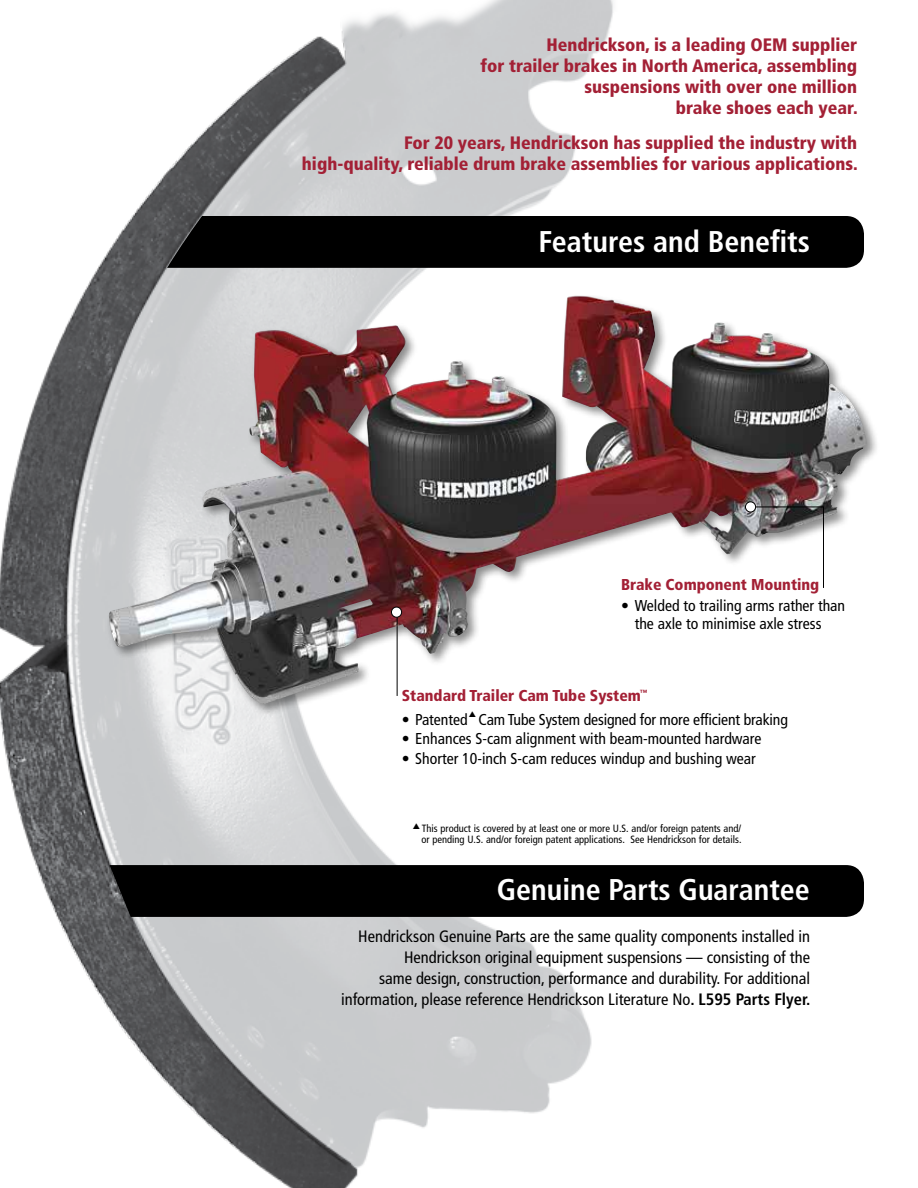
<style>
.page{position:relative;width:918px;height:1188px;background:#fff}
.page>*{position:absolute;margin:0;border:0;box-sizing:border-box;transform-origin:0 0}
.t1{font:700 condensed 30px "Frutiger LT Std";color:#fff}
.t2{font:900 condensed 18px/21px "Frutiger LT Std";color:#a32035;text-align:right}
.t3{font:condensed 16.5px/21px "Frutiger LT Std";color:#000;text-align:right}
.t4{font:condensed 15.75px/18px "Frutiger LT Std";color:#000}
.t5{font:900 condensed 15.75px "Frutiger LT Std";color:#a32035}
.t6{font:condensed 10.5px/10.5px "Frutiger LT Std";color:#000;text-align:right}
.s1{font-weight:700}
</style>
<div class="page">
<img style="left:0;top:0;width:613px;height:1188px">
<svg style="left:108px;top:216px;width:756px;height:52px;background:#0c0c0c"></svg>
<div style="left:106px;top:293px;width:773px;height:424px;background:#000;opacity:.45"></div>
<img style="left:108px;top:296px;width:509px;height:409px">
<hr style="left:397px;top:612px;width:1px;height:84px;background:#000">
<div style="left:391px;top:607px;width:11px;height:10px;background:#fff;border-radius:50%"></div>
<div style="left:391px;top:607px;width:11px;height:11px;border:1px solid #000;border-radius:50%"></div>
<svg style="left:752px;top:506px;width:72px;height:83px"></svg>
<div style="left:745px;top:502px;width:11px;height:10px;background:#fff;border-radius:50%"></div>
<div style="left:745px;top:501px;width:11px;height:11px;border:1px solid #000;border-radius:50%"></div>
<div style="left:110px;top:865px;width:754px;height:52px;background:#000"></div>
<svg style="left:469px;top:711px;width:7px;height:6px"></svg>
<p class="t2" style="left:480px;top:34px;width:379px">Hendrickson, is a leading OEM supplier<br>for trailer brakes in North America, assembling suspensions with over one million<br>brake shoes each year.</p>
<p class="t2" style="left:302px;top:132px;width:557px">For 20 years, Hendrickson has supplied the industry with high-quality, reliable drum brake assemblies for various applications.</p>
<h1 class="t1" style="left:539px;top:224px;width:273px">Features and Benefits</h1>
<p class="t5" style="left:621px;top:575px;width:200px">Brake Component Mounting</p>
<p class="t4" style="left:635px;top:597px;width:212px;text-indent:-13px"><span class="s1">•</span> Welded to trailing arms rather than the axle to minimise axle stress</p>
<p class="t5" style="left:402px;top:686px;width:247px">Standard Trailer Cam Tube System<sup>™</sup></p>
<p class="t4" style="left:402px;top:710px;width:67px"><span class="s1">•</span> Patented</p>
<p class="t4" style="left:479px;top:710px;width:311px">Cam Tube System designed for more efficient braking</p>
<p class="t4" style="left:402px;top:730px;width:361px"><span class="s1">•</span> Enhances S-cam alignment with beam-mounted hardware</p>
<p class="t4" style="left:402px;top:749px;width:355px"><span class="s1">•</span> Shorter 10-inch S-cam reduces windup and bushing wear</p>
<p class="t6" style="left:413px;top:823px;width:330px">▲ This product is covered by at least one or more U.S. and/or foreign patents and/ or pending U.S. and/or foreign patent applications. See Hendrickson for details.</p>
<h1 class="t1" style="left:497px;top:872px;width:315px">Genuine Parts Guarantee</h1>
<p class="t3" style="left:341px;top:926px;width:471px">Hendrickson Genuine Parts are the same quality components installed in Hendrickson original equipment suspensions — consisting of the<br>same design, construction, performance and durability. For additional information, please reference Hendrickson Literature No<span class="s1">. L595 Parts Flyer.</span></p>
</div>
